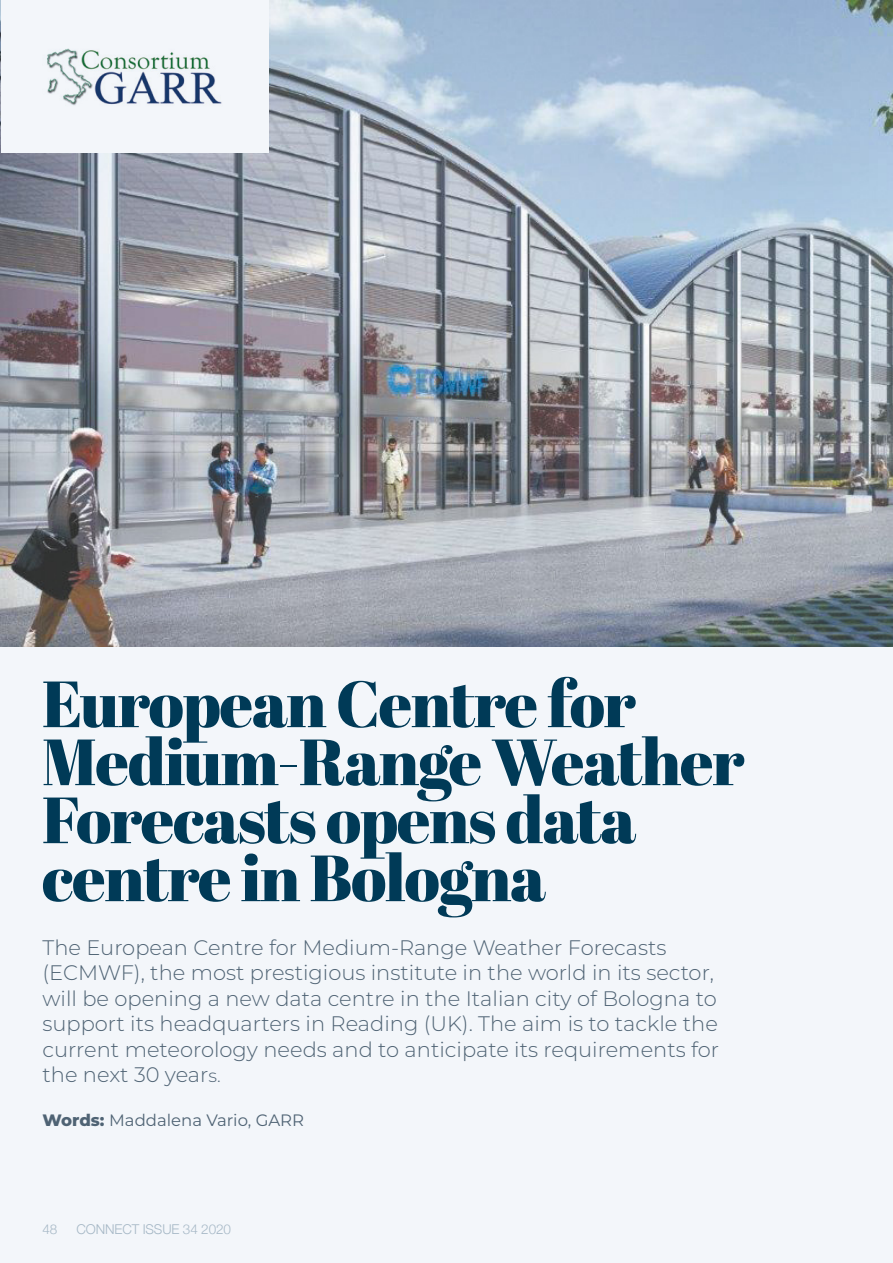
<style>
.page{position:relative;width:893px;height:1263px;background:#f3f6fa}
.page>*{position:absolute;margin:0;border:0;box-sizing:border-box;transform-origin:0 0}
.t1{font:65.1px/58.1px "Abril Fatface";letter-spacing:-.02em;color:#003a57}
.t2{font:300 21px/25.5px "Montserrat";color:#4f6374}
.t3{font:16.5px "Montserrat";color:#4f6374}
.t4{font:300 13.5px "Helvetica Neue";letter-spacing:-.01em;color:#a6b8c6}
.s1{font-size:18px}
.s2{font-weight:800}
</style>
<div class="page">
<img style="left:0;top:0;width:893px;height:646px">
<div style="left:1px;top:0;width:268px;height:152px;background:#f3f6fa"></div>
<img style="left:46px;top:48px;width:176px;height:58px">
<h1 class="t1" style="left:42px;top:673px;width:704px">European Centre for<br>Medium-Range Weather<br>Forecasts opens data centre in Bologna</h1>
<p class="t2" style="left:43px;top:934px;width:678px">The European Centre for Medium-Range Weather Forecasts (ECMWF), the most prestigious institute in the world in its sector, will be opening a new data centre in the Italian city of Bologna to support its headquarters in Reading (UK). The aim is to tackle the current meteorology needs and to anticipate its requirements for the next 30 year<span class="s1">s.</span></p>
<p class="t3" style="left:43px;top:1109px;width:263px"><span class="s2">Words:</span> Maddalena Vario, GARR</p>
<p class="t4" style="left:43px;top:1218px;width:16px">48</p>
<p class="t4" style="left:77px;top:1218px;width:156px">CONNECT ISSUE 34 2020</p>
</div>
